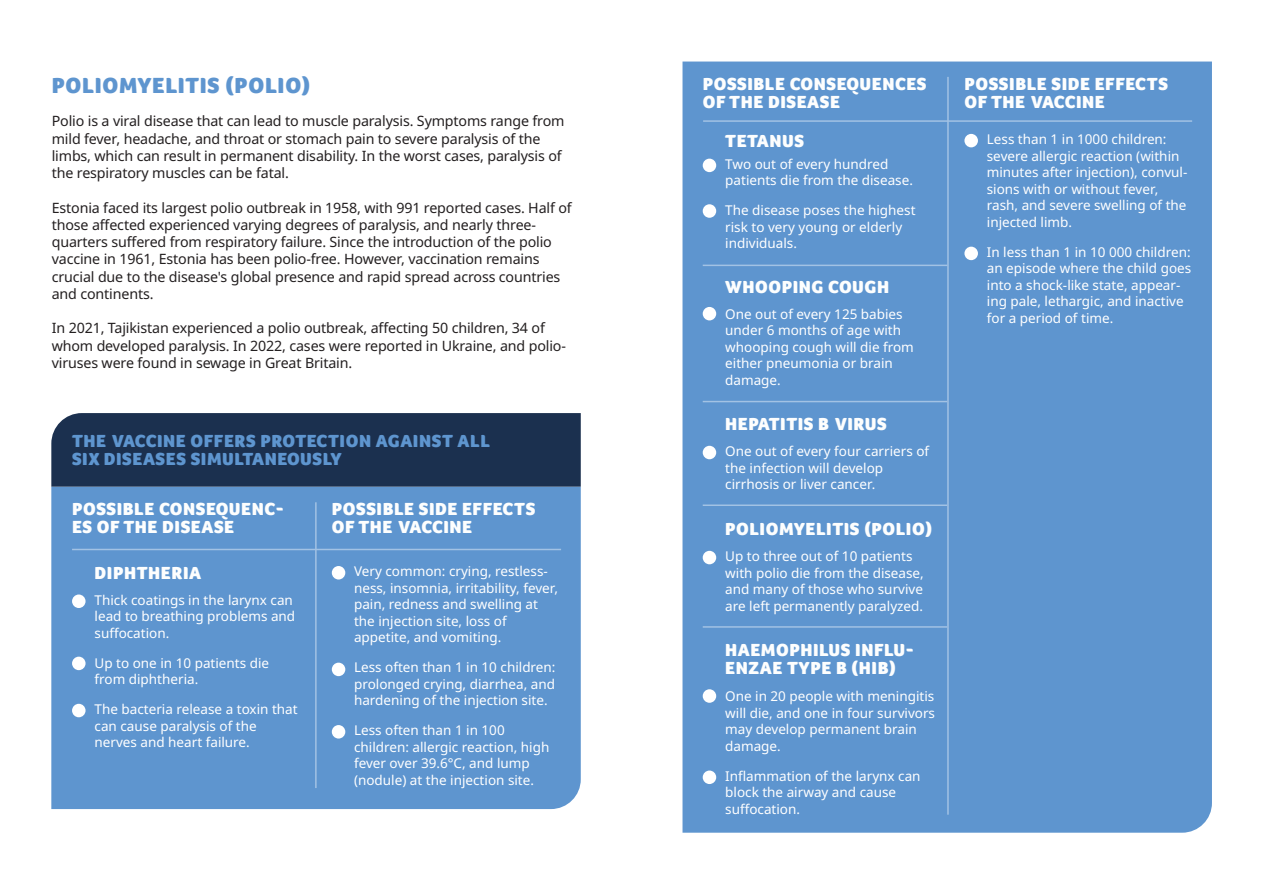
<style>
.page{position:relative;width:1263px;height:893px;background:#fff}
.page>*{position:absolute;margin:0;border:0;box-sizing:border-box;transform-origin:0 0}
.t1{font:900 22.5px "Foco";letter-spacing:.03em;color:#5e95cf}
.t2{font:900 18px/18px "Foco";letter-spacing:.03em;color:#fdfefe}
.t3{font:900 18px/18px "Foco";letter-spacing:.03em;color:#5e95cf}
.t4{font:14.25px/17.2px "Noto Sans";letter-spacing:-.01em;color:#231f20}
.t5{font:13.5px/16.5px "Noto Sans";color:#fff}
</style>
<div class="page">
<div style="left:51px;top:487px;width:530px;height:322px;background:#5e95cf"></div>
<hr style="left:315px;top:502px;width:2px;height:286px;background:#a2c2e4">
<div style="left:72px;top:594px;width:14px;height:14px;background:#fff;border-radius:50%"></div>
<div style="left:72px;top:657px;width:14px;height:13px;background:#fff;border-radius:50%"></div>
<div style="left:72px;top:704px;width:14px;height:13px;background:#fff;border-radius:50%"></div>
<div style="left:332px;top:566px;width:13px;height:13px;background:#fff;border-radius:50%"></div>
<div style="left:332px;top:663px;width:13px;height:13px;background:#fff;border-radius:50%"></div>
<div style="left:332px;top:725px;width:13px;height:13px;background:#fff;border-radius:50%"></div>
<div style="left:51px;top:413px;width:530px;height:74px;background:#1b304f"></div>
<hr style="left:72px;top:549px;width:489px;height:1px;background:#a2c2e4">
<div style="left:682px;top:62px;width:530px;height:771px;background:#5e95cf"></div>
<hr style="left:947px;top:77px;width:2px;height:738px;background:#a2c2e4">
<hr style="left:703px;top:401px;width:244px;height:1px;background:#a2c2e4">
<div style="left:703px;top:307px;width:13px;height:13px;background:#fff;border-radius:50%"></div>
<div style="left:703px;top:446px;width:13px;height:13px;background:#fff;border-radius:50%"></div>
<hr style="left:703px;top:504px;width:244px;height:2px;background:#a2c2e4">
<div style="left:703px;top:551px;width:13px;height:13px;background:#fff;border-radius:50%"></div>
<div style="left:703px;top:689px;width:13px;height:14px;background:#fff;border-radius:50%"></div>
<div style="left:703px;top:770px;width:13px;height:14px;background:#fff;border-radius:50%"></div>
<hr style="left:703px;top:626px;width:244px;height:2px;background:#a2c2e4">
<div style="left:964px;top:134px;width:14px;height:13px;background:#fff;border-radius:50%"></div>
<div style="left:964px;top:247px;width:14px;height:13px;background:#fff;border-radius:50%"></div>
<div style="left:703px;top:159px;width:13px;height:13px;background:#fff;border-radius:50%"></div>
<div style="left:703px;top:204px;width:13px;height:14px;background:#fff;border-radius:50%"></div>
<hr style="left:703px;top:265px;width:244px;height:1px;background:#a2c2e4">
<hr style="left:703px;top:120px;width:489px;height:2px;background:#a2c2e4">
<h1 class="t1" style="left:52px;top:70px;width:260px">POLIOMYELITIS (POLIO)</h1>
<p class="t4" style="left:52px;top:113px;width:514px">Polio is a viral disease that can lead to muscle paralysis. Symptoms range from mild fever, headache, and throat or stomach pain to severe paralysis of the limbs, which can result in permanent disability. In the worst cases, paralysis of the respiratory muscles can be fatal.</p>
<p class="t4" style="left:52px;top:199px;width:521px">Estonia faced its largest polio outbreak in 1958, with 991 reported cases. Half of those affected experienced varying degrees of paralysis, and nearly three&shy;quarters suffered from respiratory failure. Since the introduction of the polio vaccine in 1961, Estonia has been polio-free. However, vaccination remains crucial due to the disease's global presence and rapid spread across countries and continents.</p>
<p class="t4" style="left:52px;top:320px;width:516px">In 2021, Tajikistan experienced a polio outbreak, affecting 50 children, 34 of whom developed paralysis. In 2022, cases were reported in Ukraine, and polio&shy;viruses were found in sewage in Great Britain.</p>
<h2 class="t3" style="left:72px;top:432px;width:419px">THE VACCINE OFFERS PROTECTION AGAINST ALL<br>SIX DISEASES SIMULTANEOUSLY</h2>
<h2 class="t2" style="left:72px;top:500px;width:213px">POSSIBLE CONSEQUENC-<br>ES OF THE DISEASE</h2>
<h2 class="t2" style="left:332px;top:500px;width:205px">POSSIBLE SIDE EFFECTS<br>OF THE VACCINE</h2>
<h2 class="t2" style="left:95px;top:563px;width:108px">DIPHTHERIA</h2>
<p class="t5" style="left:95px;top:592px;width:202px">Thick coatings in the larynx can lead to breathing problems and suffocation.</p>
<p class="t5" style="left:95px;top:655px;width:176px">Up to one in 10 patients die from diphtheria.</p>
<p class="t5" style="left:95px;top:701px;width:205px">The bacteria release a toxin that can cause paralysis of the nerves and heart failure.</p>
<p class="t5" style="left:354px;top:563px;width:206px">Very common: crying, restless&shy;ness, insomnia, irritability, fever, pain, redness and swelling at the injection site, loss of appetite, and vomiting.</p>
<p class="t5" style="left:354px;top:659px;width:203px;text-align:justify">Less often than 1 in 10 children: prolonged crying, diarrhea, and hardening of the injection site.</p>
<p class="t5" style="left:354px;top:722px;width:197px">Less often than 1 in 100 children: allergic reaction, high fever over 39.6°C, and lump (nodule) at the injection site.</p>
<h2 class="t2" style="left:703px;top:74px;width:225px">POSSIBLE CONSEQUENCES<br>OF THE DISEASE</h2>
<h2 class="t2" style="left:964px;top:74px;width:205px">POSSIBLE SIDE EFFECTS<br>OF THE VACCINE</h2>
<h2 class="t2" style="left:725px;top:131px;width:80px">TETANUS</h2>
<p class="t5" style="left:725px;top:156px;width:189px">Two out of every hundred patients die from the disease.</p>
<p class="t5" style="left:725px;top:203px;width:192px">The disease poses the highest risk to very young or elderly individuals.</p>
<h2 class="t2" style="left:725px;top:278px;width:165px">WHOOPING COUGH</h2>
<p class="t5" style="left:725px;top:306px;width:190px">One out of every 125 babies under 6 months of age with whooping cough will die from either pneumonia or brain damage.</p>
<h2 class="t2" style="left:725px;top:415px;width:163px">HEPATITIS B VIRUS</h2>
<p class="t5" style="left:725px;top:443px;width:205px">One out of every four carriers of the infection will develop cirrhosis or liver cancer.</p>
<h2 class="t2" style="left:725px;top:519px;width:208px">POLIOMYELITIS (POLIO)</h2>
<p class="t5" style="left:725px;top:548px;width:200px">Up to three out of 10 patients with polio die from the disease, and many of those who survive are left permanently paralyzed.</p>
<h2 class="t2" style="left:725px;top:641px;width:190px">HAEMOPHILUS INFLU-<br>ENZAE TYPE B (HIB)</h2>
<p class="t5" style="left:725px;top:688px;width:211px">One in 20 people with meningitis will die, and one in four survivors may develop permanent brain damage.</p>
<p class="t5" style="left:725px;top:768px;width:197px">Inflammation of the larynx can block the airway and cause suffocation.</p>
<p class="t5" style="left:987px;top:131px;width:202px">Less than 1 in 1000 children: severe allergic reaction (within minutes after injection), convul&shy;sions with or without fever, rash, and severe swelling of the injected limb.</p>
<p class="t5" style="left:987px;top:244px;width:206px">In less than 1 in 10 000 children: an episode where the child goes into a shock-like state, appear&shy;ing pale, lethargic, and inactive for a period of time.</p>
</div>
